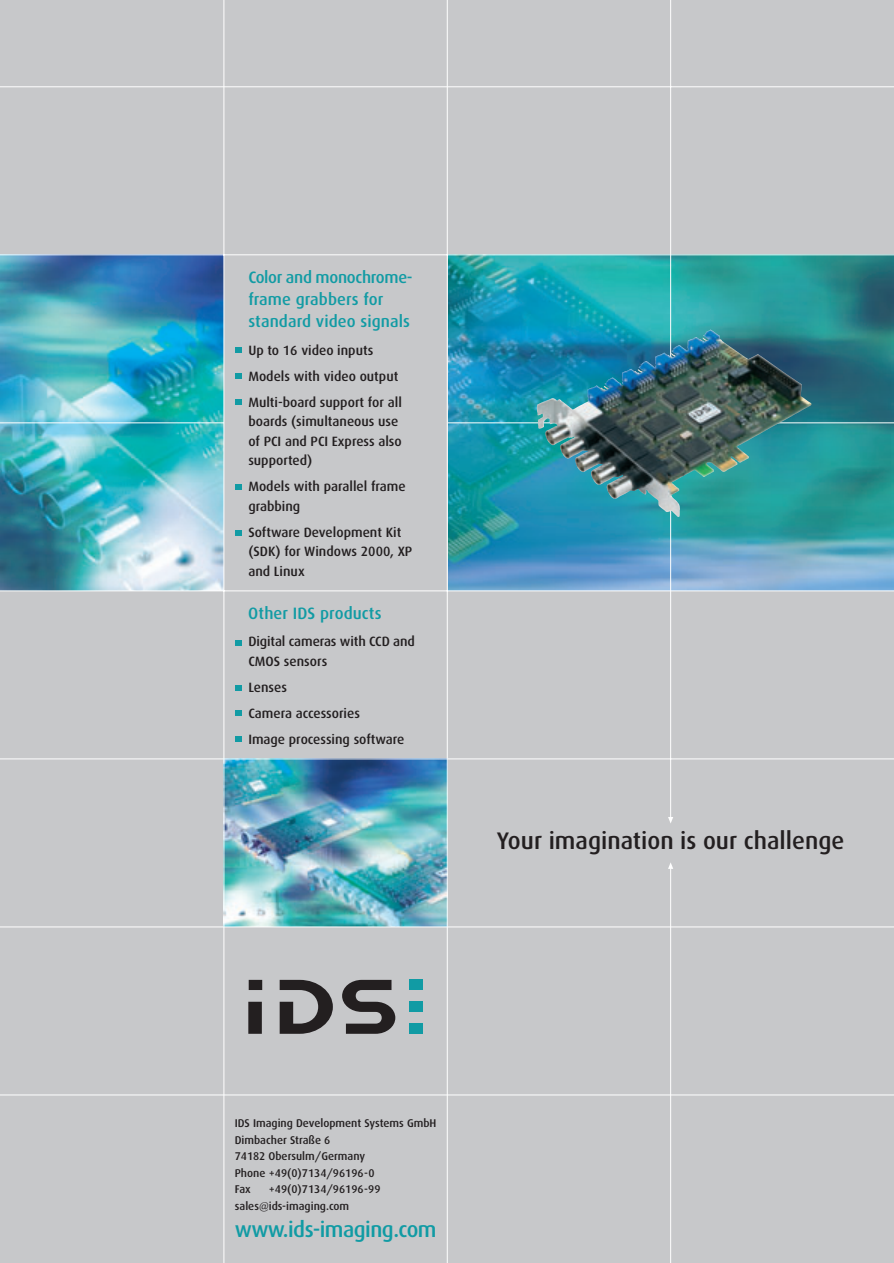
<style>
.page{position:relative;width:894px;height:1263px;background:#fff}
.page>*{position:absolute;margin:0;border:0;box-sizing:border-box;transform-origin:0 0}
.t1{font:500 24px "Dax";color:#231f20}
.t2{font:500 21.75px "Dax";letter-spacing:-.025em;color:#119ba4}
.t3{font:500 16.5px/21.8px "Dax";letter-spacing:.005em;color:#119ba4}
.t4{font:500 13.5px/19.5px "Dax";color:#231f20}
.t5{font:500 11.25px/16.5px "Dax";color:#231f20}
</style>
<div class="page">
<div style="left:0;top:0;width:893px;height:1262px;background:#c7c8ca"></div>
<img style="left:448px;top:255px;width:445px;height:335px">
<img style="left:0;top:255px;width:223px;height:335px">
<img style="left:224px;top:759px;width:223px;height:167px">
<hr style="left:0;top:422px;width:893px;height:1px;background:#fff">
<hr style="left:0;top:86px;width:893px;height:1px;background:#fff">
<hr style="left:0;top:758px;width:893px;height:1px;background:#fff">
<hr style="left:0;top:1094px;width:893px;height:1px;background:#fff">
<hr style="left:0;top:926px;width:893px;height:1px;background:#fff">
<hr style="left:670px;top:0;width:1px;height:817px;background:#fff">
<svg style="left:668px;top:817px;width:5px;height:6px"></svg>
<div style="left:224px;top:255px;width:223px;height:336px;background:#c7c8ca"></div>
<hr style="left:0;top:254px;width:893px;height:1px;background:#fff">
<hr style="left:223px;top:0;width:1px;height:1262px;background:#fff">
<hr style="left:447px;top:0;width:1px;height:1262px;background:#fff">
<hr style="left:0;top:590px;width:893px;height:1px;background:#fff">
<hr style="left:670px;top:868px;width:1px;height:394px;background:#fff">
<svg style="left:668px;top:863px;width:5px;height:5px"></svg>
<svg style="left:279px;top:979px;width:54px;height:54px"></svg>
<svg style="left:342px;top:979px;width:53px;height:54px"></svg>
<svg style="left:248px;top:979px;width:14px;height:54px"></svg>
<div style="left:409px;top:1023px;width:13px;height:10px;background:#119ba4"></div>
<div style="left:409px;top:979px;width:13px;height:11px;background:#119ba4"></div>
<div style="left:409px;top:1001px;width:13px;height:10px;background:#119ba4"></div>
<svg style="left:235px;top:640px;width:6px;height:5px"></svg>
<svg style="left:235px;top:685px;width:6px;height:5px"></svg>
<svg style="left:235px;top:711px;width:6px;height:5px"></svg>
<svg style="left:235px;top:736px;width:6px;height:5px"></svg>
<svg style="left:235px;top:347px;width:6px;height:5px"></svg>
<svg style="left:235px;top:373px;width:6px;height:5px"></svg>
<svg style="left:235px;top:484px;width:6px;height:5px"></svg>
<svg style="left:235px;top:530px;width:6px;height:5px"></svg>
<svg style="left:235px;top:399px;width:6px;height:5px"></svg>
<img style="left:797px;top:395px;width:14px;height:18px">
<p class="t3" style="left:248px;top:268px;width:166px">Color and monochrome&shy;frame grabbers for standard video signals</p>
<p class="t4" style="left:248px;top:338px;width:155px;line-height:26px">Up to 16 video inputs<br>Models with video output<br>Multi-board support for all</p>
<p class="t4" style="left:248px;top:412px;width:155px">boards (simultaneous use of PCI and PCI Express also supported)</p>
<p class="t4" style="left:248px;top:477px;width:159px">Models with parallel frame grabbing</p>
<p class="t4" style="left:248px;top:523px;width:165px">Software Development Kit (SDK) for Windows 2000, XP and Linux</p>
<p class="t3" style="left:248px;top:604px;width:135px">Other IDS products</p>
<p class="t4" style="left:248px;top:632px;width:168px">Digital cameras with CCD and<br>CMOS sensors</p>
<p class="t4" style="left:248px;top:675px;width:158px;line-height:26px">Lenses<br>Camera accessories<br>Image processing software</p>
<h1 class="t1" style="left:497px;top:830px;width:349px">Your imagination is our challenge</h1>
<p class="t5" style="left:235px;top:1115px;width:203px">IDS Imaging Development Systems GmbH<br>Dimbacher Straße 6<br>74182 Obersulm/Germany<br>Phone +49(0)7134/96196-0<br>Fax</p>
<p class="t5" style="left:235px;top:1181px;width:147px;text-indent:34px">+49(0)7134/96196-99 sales@ids-imaging.com</p>
<h2 class="t2" style="left:235px;top:1220px;width:203px">www.ids-imaging.com</h2>
</div>
